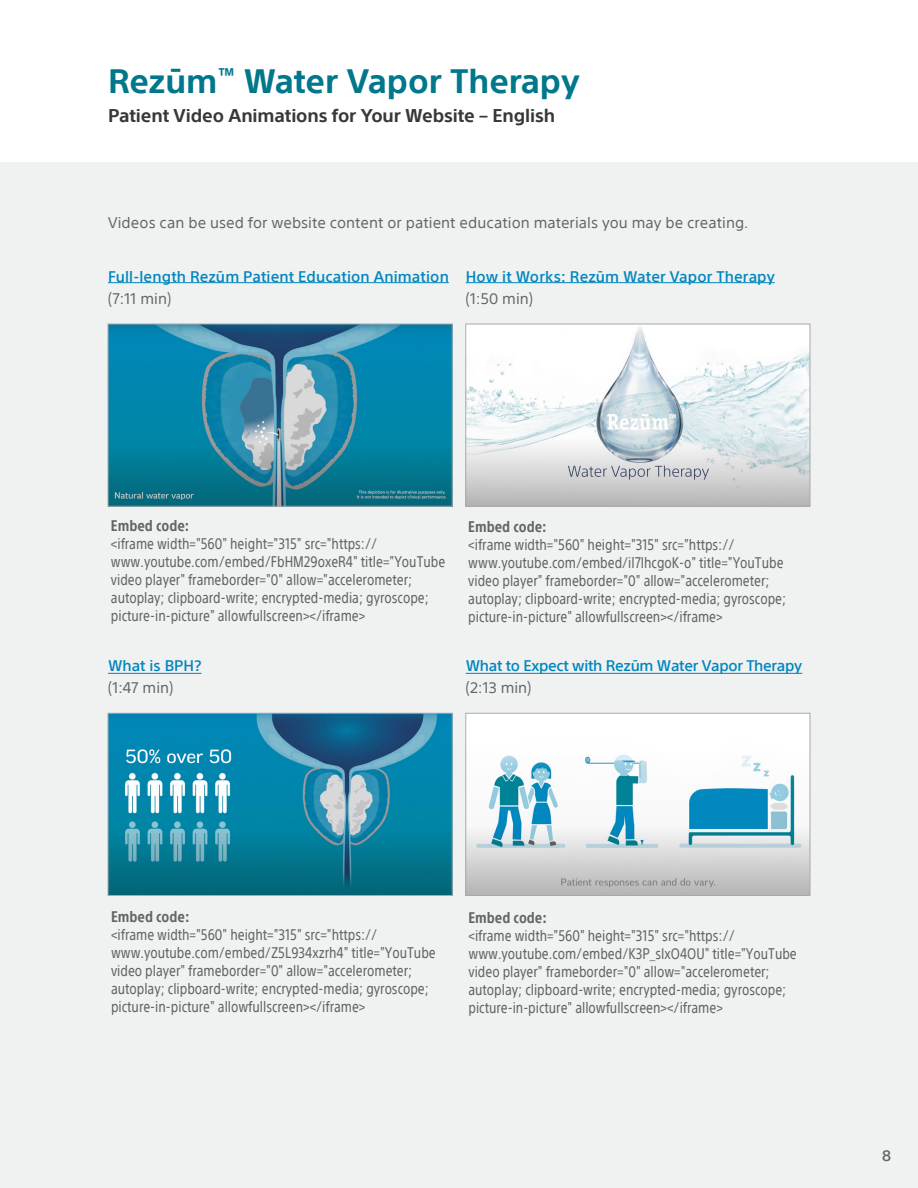
<style>
.page{position:relative;width:918px;height:1188px;background:#fff}
.page>*{position:absolute;margin:0;border:0;box-sizing:border-box;transform-origin:0 0}
.t1{font:700 33px "SST";color:#00778b}
.t2{font:700 18px "SST";letter-spacing:-.01em;color:#383838}
.t3{font:condensed 15px/18px "SST";color:#636466}
.t4{font:15px "SST";letter-spacing:.005em;color:#636466}
.t5{font:500 15px "SST";letter-spacing:.005em;color:#0086bf}
.t6{font:700 condensed 15px "SST";color:#636466}
.t7{font:500 15px "SST";letter-spacing:-.02em;color:#0086bf}
.t8{font:500 15px "SST";color:#636466}
</style>
<div class="page">
<div style="left:0;top:162px;width:918px;height:1026px;background:#f0f1f1"></div>
<img style="left:110px;top:326px;width:340px;height:178px">
<img style="left:468px;top:326px;width:340px;height:178px">
<div style="left:466px;top:324px;width:344px;height:182px;border:1px solid #a7a9ac"></div>
<img style="left:110px;top:715px;width:340px;height:179px">
<div style="left:108px;top:713px;width:344px;height:183px;border:1px solid #a7a9ac"></div>
<img style="left:468px;top:715px;width:340px;height:179px">
<div style="left:466px;top:713px;width:344px;height:183px;border:1px solid #a7a9ac"></div>
<hr style="left:108px;top:282px;width:341px;height:1px;background:#0086bf">
<hr style="left:466px;top:282px;width:309px;height:1px;background:#0086bf">
<hr style="left:108px;top:673px;width:93px;height:1px;background:#0086bf">
<hr style="left:466px;top:673px;width:336px;height:1px;background:#0086bf">
<h1 class="t1" style="left:108px;top:62px;width:473px">Rezūm<sup>™</sup> Water Vapor Therapy</h1>
<p class="t2" style="left:108px;top:105px;width:449px">Patient Video Animations for Your Website – English</p>
<p class="t4" style="left:108px;top:213px;width:642px">Videos can be used for website content or patient education materials you may be creating.</p>
<p class="t5" style="left:108px;top:267px;width:342px">Full-length Rezūm Patient Education Animation</p>
<p class="t4" style="left:108px;top:290px;width:65px">(7:11 min)</p>
<p class="t5" style="left:466px;top:267px;width:311px">How it Works: Rezūm Water Vapor Therapy</p>
<p class="t4" style="left:466px;top:290px;width:69px">(1:50 min)</p>
<p class="t6" style="left:111px;top:516px;width:80px">Embed code:</p>
<p class="t3" style="left:111px;top:534px;width:336px">&lt;iframe width="560" height="315" src="https:// www.youtube.com/embed/FbHM29oxeR4" title="YouTube video player" frameborder="0" allow="accelerometer; autoplay; clipboard-write; encrypted-media; gyroscope; picture-in-picture" allowfullscreen&gt;&lt;/iframe&gt;</p>
<p class="t5" style="left:108px;top:657px;width:95px">What is BPH?</p>
<p class="t4" style="left:108px;top:679px;width:67px">(1:47 min)</p>
<p class="t6" style="left:468px;top:517px;width:80px">Embed code:</p>
<p class="t3" style="left:468px;top:535px;width:320px">&lt;iframe width="560" height="315" src="https:// www.youtube.com/embed/il7lhcgoK-o" title="YouTube video player" frameborder="0" allow="accelerometer; autoplay; clipboard-write; encrypted-media; gyroscope; picture-in-picture" allowfullscreen&gt;&lt;/iframe&gt;</p>
<p class="t7" style="left:466px;top:657px;width:338px">What to Expect with Rezūm Water Vapor Therapy</p>
<p class="t4" style="left:466px;top:679px;width:67px">(2:13 min)</p>
<p class="t6" style="left:111px;top:908px;width:80px">Embed code:</p>
<p class="t3" style="left:111px;top:926px;width:326px">&lt;iframe width="560" height="315" src="https:// www.youtube.com/embed/Z5L934xzrh4" title="YouTube video player" frameborder="0" allow="accelerometer; autoplay; clipboard-write; encrypted-media; gyroscope; picture-in-picture" allowfullscreen&gt;&lt;/iframe&gt;</p>
<p class="t6" style="left:469px;top:909px;width:80px">Embed code:</p>
<p class="t3" style="left:469px;top:927px;width:330px">&lt;iframe width="560" height="315" src="https:// www.youtube.com/embed/K3P_sIxO4OU" title="YouTube video player" frameborder="0" allow="accelerometer; autoplay; clipboard-write; encrypted-media; gyroscope; picture-in-picture" allowfullscreen&gt;&lt;/iframe&gt;</p>
<p class="t8" style="left:882px;top:1147px;width:10px">8</p>
</div>
